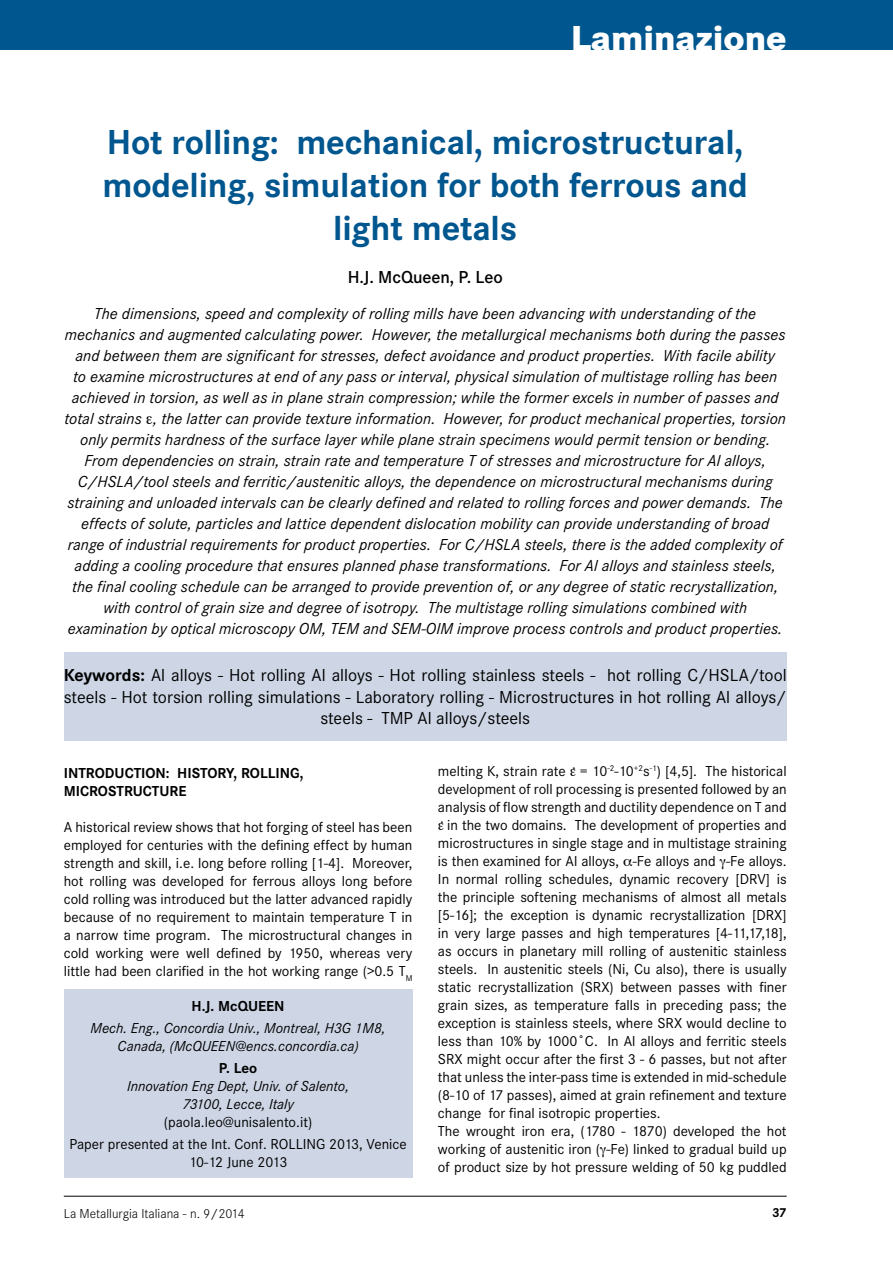
<style>
.page{position:relative;width:893px;height:1263px;background:#fff}
.page>*{position:absolute;margin:0;border:0;box-sizing:border-box;transform-origin:0 0}
.t1{font:700 36px/43.2px "Corporate S";letter-spacing:-.005em;color:#00568e;text-align:center}
.t2{font:800 36px "Corporate S";color:#fff}
.t3{font:18px/21.6px "Corporate S";color:#000;text-align:center}
.t4{font:600 18px "Corporate S";letter-spacing:-.005em;color:#000}
.t5{font:italic 16.5px/21px "Corporate S";letter-spacing:.005em;color:#000;text-align:center}
.t6{font:15px/18px "Corporate S";color:#000;text-align:center}
.t7{font:italic 15px/18px "Corporate S";color:#000;text-align:center}
.t8{font:700 15px "Corporate S";color:#000}
.t9{font:15px "Corporate S";letter-spacing:-.02em;color:#000}
.t10{font:300 13.5px "Corporate S";color:#000}
.t11{font:700 13.5px "Corporate S";color:#000}
.s1{font-weight:700}
</style>
<div class="page">
<hr style="left:64px;top:1196px;width:723px;height:1px;background:#000">
<div style="left:0;top:0;width:893px;height:50px;background:#00568e"></div>
<div style="left:64px;top:652px;width:723px;height:88px;background:#ced6e6"></div>
<div style="left:64px;top:989px;width:348px;height:189px;background:#ced6e6"></div>
<h1 class="t2" style="left:571px;top:17px;width:217px">Laminazione</h1>
<h1 class="t1" style="left:103px;top:121px;width:647px">Hot rolling: mechanical, microstructural, modeling, simulation for both ferrous and light metals</h1>
<p class="t4" style="left:348px;top:267px;width:157px">H.J. McQueen, P. Leo</p>
<p class="t5" style="left:64px;top:303px;width:723px">The dimensions, speed and complexity of rolling mills have been advancing with understanding of the mechanics and augmented calculating power. However, the metallurgical mechanisms both during the passes and between them are significant for stresses, defect avoidance and product properties. With facile ability<br>to examine microstructures at end of any pass or interval, physical simulation of multistage rolling has been achieved in torsion, as well as in plane strain compression; while the former excels in number of passes and total strains , the latter can provide texture information. However, for product mechanical properties, torsion only permits hardness of the surface layer while plane strain specimens would permit tension or bending.<br>From dependencies on strain, strain rate and temperature T of stresses and microstructure for Al alloys, C/HSLA/tool steels and ferritic/austenitic alloys, the dependence on microstructural mechanisms during straining and unloaded intervals can be clearly defined and related to rolling forces and power demands. The effects of solute, particles and lattice dependent dislocation mobility can provide understanding of broad range of industrial requirements for product properties. For C/HSLA steels, there is the added complexity of adding a cooling procedure that ensures planned phase transformations. For Al alloys and stainless steels, the final cooling schedule can be arranged to provide prevention of, or any degree of static recrystallization, with control of grain size and degree of isotropy. The multistage rolling simulations combined with examination by optical microscopy OM, TEM and SEM-OIM improve process controls and product properties.</p>
<p class="t3" style="left:64px;top:664px;width:724px"><span class="s1">Keywords:</span> Al alloys - Hot rolling Al alloys - Hot rolling stainless steels - hot rolling C/HSLA/tool steels - Hot torsion rolling simulations - Laboratory rolling - Microstructures in hot rolling Al alloys/ steels - TMP Al alloys/steels</p>
<p class="t8" style="left:64px;top:764px;width:15px">INTRODUCT</p>
<p class="t8" style="left:141px;top:764px;width:164px">ION: HISTORY, ROLLING,</p>
<p class="t8" style="left:64px;top:782px;width:27px">MICRO</p>
<p class="t8" style="left:108px;top:782px;width:19px">STRUCTUR</p>
<p class="t8" style="left:178px;top:782px;width:10px">E</p>
<p class="t6" style="left:64px;top:818px;width:350px;text-align:justify">A historical review shows that hot forging of steel has been employed for centuries with the defining effect by human strength and skill, i.e. long before rolling [1-4]. Moreover, hot rolling was developed for ferrous alloys long before cold rolling was introduced but the latter advanced rapidly because of no requirement to maintain temperature T in a narrow time program. The microstructural changes in cold working were well defined by 1950, whereas very little had been clarified in the hot working range (&gt;0.5 T<sub>M</sub></p>
<p class="t8" style="left:192px;top:997px;width:92px">H.J. McQUEEN</p>
<p class="t7" style="left:91px;top:1019px;width:297px">Mech. Eng., Concordia Univ., Montreal, H3G 1M8,<br>Canada, (McQUEEN@encs.concordia.ca)</p>
<p class="t8" style="left:219px;top:1059px;width:40px">P. Leo</p>
<p class="t7" style="left:127px;top:1077px;width:223px">Innovation Eng Dept, Univ. of Salento,<br>73100, Lecce, Italy</p>
<p class="t6" style="left:69px;top:1111px;width:339px;line-height:22.2px">(paola.leo@unisalento.it)<br>Paper presented at the Int. Conf. ROLLING 2013, Venice</p>
<p class="t9" style="left:189px;top:1154px;width:100px">10-12 June 2013</p>
<p class="t6" style="left:438px;top:762px;width:350px">melting K, strain rate = 10<sup>-2</sup>-10<sup>+2</sup>s<sup>-1</sup>) [4,5]. The historical</p>
<p class="t6" style="left:438px;top:780px;width:350px">development of roll processing is presented followed by an</p>
<p class="t6" style="left:438px;top:798px;width:350px">analysis of flow strength and ductility dependence on T and</p>
<p class="t6" style="left:447px;top:816px;width:341px">in the two domains. The development of properties and</p>
<p class="t6" style="left:438px;top:834px;width:350px">microstructures in single stage and in multistage straining</p>
<p class="t6" style="left:438px;top:852px;width:350px">is then examined for Al alloys, -Fe alloys and -Fe alloys.</p>
<p class="t6" style="left:438px;top:870px;width:350px">In normal rolling schedules, dynamic recovery [DRV] is</p>
<p class="t6" style="left:438px;top:888px;width:350px">the principle softening mechanisms of almost all metals</p>
<p class="t6" style="left:438px;top:906px;width:350px">[5-16]; the exception is dynamic recrystallization [DRX]</p>
<p class="t6" style="left:438px;top:924px;width:350px">in very large passes and high temperatures [4-11,17,18],</p>
<p class="t6" style="left:438px;top:942px;width:350px">as occurs in planetary mill rolling of austenitic stainless</p>
<p class="t6" style="left:438px;top:960px;width:350px">steels. In austenitic steels (Ni, Cu also), there is usually</p>
<p class="t6" style="left:438px;top:978px;width:350px">static recrystallization (SRX) between passes with finer</p>
<p class="t6" style="left:438px;top:996px;width:350px">grain sizes, as temperature falls in preceding pass; the</p>
<p class="t6" style="left:438px;top:1014px;width:350px">exception is stainless steels, where SRX would decline to</p>
<p class="t6" style="left:438px;top:1032px;width:350px">less than 10% by 1000˚C. In Al alloys and ferritic steels</p>
<p class="t6" style="left:438px;top:1050px;width:350px">SRX might occur after the first 3 - 6 passes, but not after</p>
<p class="t6" style="left:438px;top:1068px;width:350px">that unless the inter-pass time is extended in mid-schedule</p>
<p class="t6" style="left:438px;top:1086px;width:350px">(8-10 of 17 passes), aimed at grain refinement and texture</p>
<p class="t6" style="left:438px;top:1104px;width:224px">change for final isotropic properties.</p>
<p class="t6" style="left:438px;top:1122px;width:350px">The wrought iron era, (1780 - 1870) developed the hot</p>
<p class="t6" style="left:438px;top:1140px;width:350px">working of austenitic iron ( -Fe) linked to gradual build up</p>
<p class="t6" style="left:438px;top:1158px;width:350px">of product size by hot pressure welding of 50 kg puddled</p>
<p class="t10" style="left:64px;top:1206px;width:182px">La Metallurgia Italiana - n. 9/2014</p>
<p class="t11" style="left:772px;top:1205px;width:16px">37</p>
</div>
